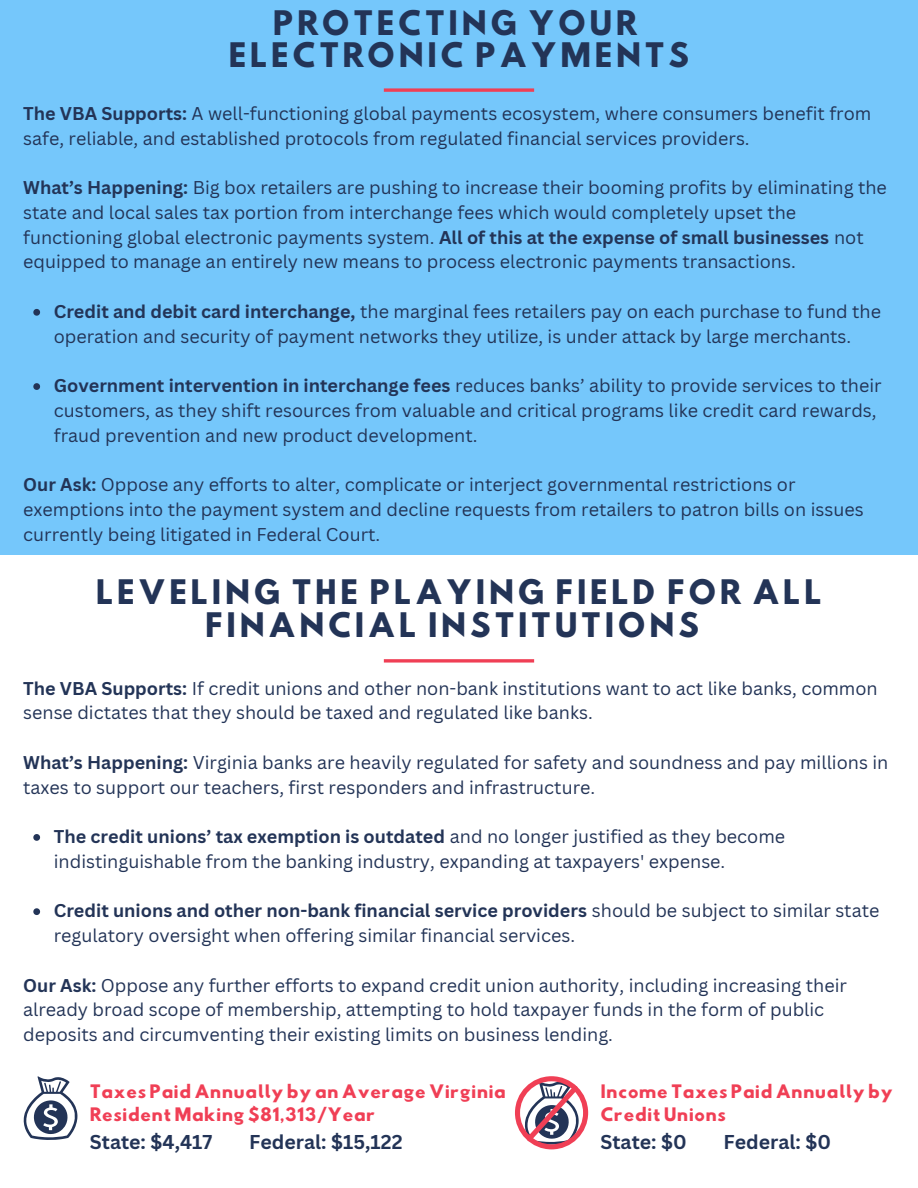
<style>
.page{position:relative;width:918px;height:1188px;background:#fff}
.page>*{position:absolute;margin:0;border:0;box-sizing:border-box;transform-origin:0 0}
.t1{font:30px/32.7px "Hussar Bd";letter-spacing:.1em;color:#233457;text-align:center}
.t2{font:700 19.5px "Canva Sans";color:#233457}
.t3{font:18px/24.8px "Canva Sans";color:#233457}
.t4{font:16.5px/22.5px "Hussar Bd";letter-spacing:.01em;color:#f03f55}
.s1{font-weight:700}
</style>
<div class="page">
<svg style="left:384px;top:659px;width:150px;height:4px"></svg>
<svg style="left:23px;top:1076px;width:54px;height:64px"></svg>
<svg style="left:515px;top:1076px;width:73px;height:73px"></svg>
<div style="left:0;top:0;width:918px;height:554px;background:#75c7fb"></div>
<svg style="left:384px;top:88px;width:150px;height:4px"></svg>
<svg style="left:33px;top:309px;width:7px;height:7px"></svg>
<svg style="left:33px;top:383px;width:7px;height:7px"></svg>
<svg style="left:33px;top:834px;width:7px;height:7px"></svg>
<svg style="left:33px;top:908px;width:7px;height:7px"></svg>
<p class="t1" style="left:228px;top:10px;width:463px">PROTECTING YOUR<br>ELECTRONIC PAYMENTS</p>
<p class="t3" style="left:23px;top:101px;width:850px"><span class="s1">The VBA Supports:</span> A well-functioning global payments ecosystem, where consumers benefit from safe, reliable, and established protocols from regulated financial services providers.</p>
<p class="t3" style="left:23px;top:175px;width:865px"><span class="s1">What’s Happening:</span> Big box retailers are pushing to increase their booming profits by eliminating the state and local sales tax portion from interchange fees which would completely upset the functioning global electronic payments system. <span class="s1">All of this at the expense of small businesses</span> not equipped to manage an entirely new means to process electronic payments transactions.</p>
<h1 class="t3" style="left:54px;top:299px;width:829px"><span class="s1">Credit and debit card interchange,</span> the marginal fees retailers pay on each purchase to fund the operation and security of payment networks they utilize, is under attack by large merchants.</h1>
<p class="t3" style="left:54px;top:373px;width:829px"><span class="s1">Government intervention in interchange fees</span> reduces banks’ ability to provide services to their customers, as they shift resources from valuable and critical programs like credit card rewards, fraud prevention and new product development.</p>
<p class="t3" style="left:23px;top:472px;width:842px"><span class="s1">Our Ask:</span> Oppose any efforts to alter, complicate or interject governmental restrictions or exemptions into the payment system and decline requests from retailers to patron bills on issues currently being litigated in Federal Court.</p>
<h1 class="t1" style="left:96px;top:580px;width:728px">LEVELING THE PLAYING FIELD FOR ALL<br>FINANCIAL INSTITUTIONS</h1>
<p class="t3" style="left:23px;top:675px;width:856px"><span class="s1">The VBA Supports:</span> If credit unions and other non-bank institutions want to act like banks, common sense dictates that they should be taxed and regulated like banks.</p>
<p class="t3" style="left:23px;top:749px;width:867px"><span class="s1">What’s Happening:</span> Virginia banks are heavily regulated for safety and soundness and pay millions in taxes to support our teachers, first responders and infrastructure.</p>
<p class="t3" style="left:54px;top:824px;width:733px"><span class="s1">The credit unions’ tax exemption is outdated</span> and no longer justified as they become indistinguishable from the banking industry, expanding at taxpayers' expense.</p>
<p class="t3" style="left:54px;top:898px;width:827px"><span class="s1">Credit unions and other non-bank financial service providers</span> should be subject to similar state regulatory oversight when offering similar financial services.</p>
<h2 class="t3" style="left:23px;top:972px;width:825px"><span class="s1">Our Ask:</span> Oppose any further efforts to expand credit union authority, including increasing their already broad scope of membership, attempting to hold taxpayer funds in the form of public deposits and circumventing their existing limits on business lending.</h2>
<p class="t4" style="left:90px;top:1082px;width:418px">Taxes Paid Annually by an Average Virginia<br>Resident Making $81,313/Year</p>
<p class="t2" style="left:90px;top:1128px;width:124px">State: $4,417</p>
<p class="t2" style="left:249px;top:1128px;width:155px">Federal: $15,122</p>
<p class="t4" style="left:601px;top:1082px;width:294px">Income Taxes Paid Annually by<br>Credit Unions</p>
<p class="t2" style="left:601px;top:1128px;width:88px">State: $0</p>
<p class="t2" style="left:724px;top:1128px;width:109px">Federal: $0</p>
</div>
